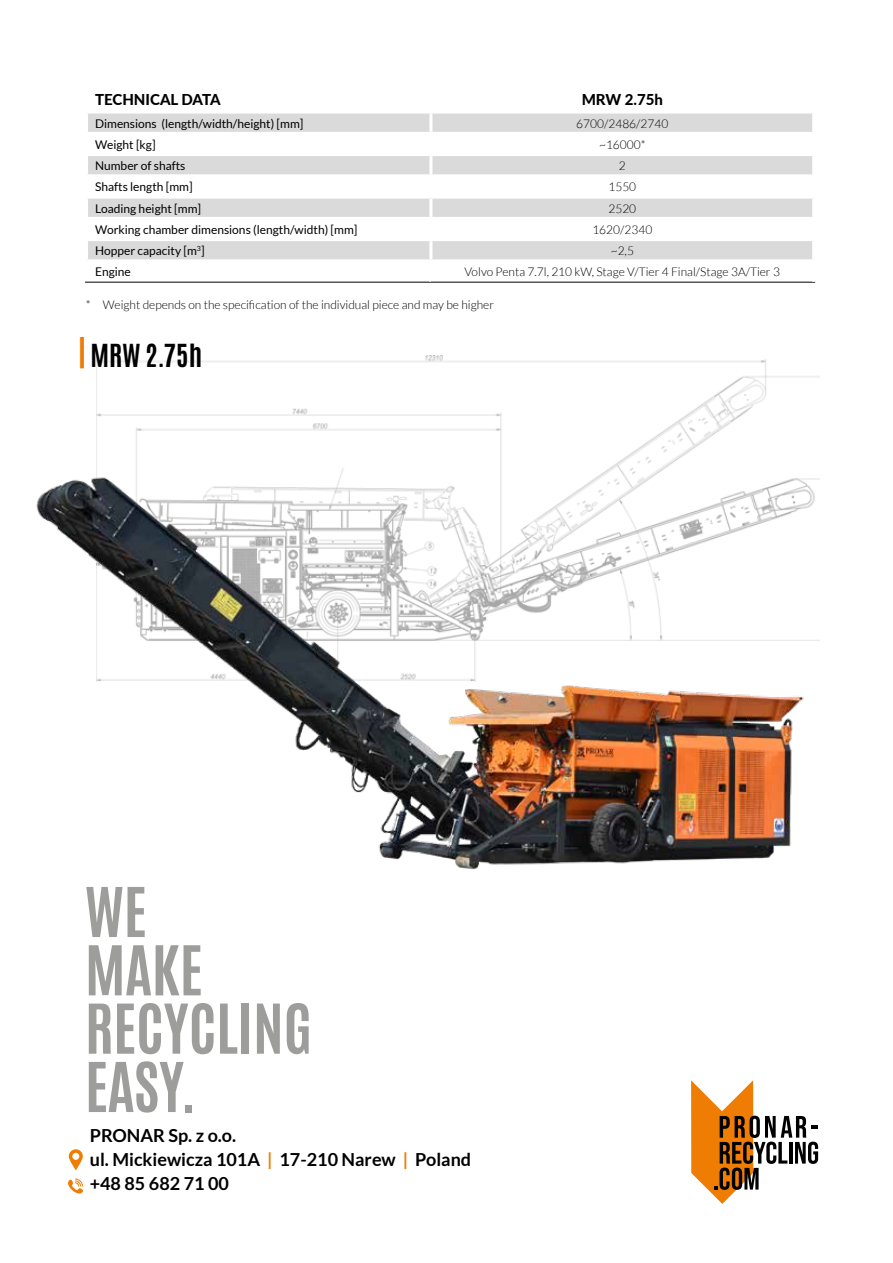
<style>
.page{position:relative;width:893px;height:1263px;background:#fff}
.page>*{position:absolute;margin:0;border:0;box-sizing:border-box;transform-origin:0 0}
.t1{font:700 58.35px/58.3px "Antonio";color:#9d9d9c}
.t2{font:700 27px "Antonio";color:#000}
.t3{font:700 18px/24px "Lato";color:#000}
.t4{font:800 15px "Lato";color:#000}
.t5{font:300 12px "Lato";color:#000}
.t6{font:12px "Lato";color:#000}
.s1{font-size:33px;color:#ef7d04}
.s2{color:#ef7d04}
</style>
<div class="page">
<img style="left:96px;top:356px;width:723px;height:32px">
<img style="left:36px;top:388px;width:784px;height:482px">
<svg style="left:691px;top:1080px;width:127px;height:124px"></svg>
<svg style="left:69px;top:1149px;width:14px;height:21px"></svg>
<svg style="left:68px;top:1178px;width:15px;height:16px"></svg>
<svg style="left:88px;top:114px;width:724px;height:145px;fill:#dadada"></svg>
<hr style="left:429px;top:114px;width:3px;height:18px;background:#fff">
<hr style="left:85px;top:132px;width:346px;height:3px;background:#fff">
<hr style="left:429px;top:135px;width:3px;height:18px;background:#fff">
<hr style="left:431px;top:132px;width:384px;height:3px;background:#fff">
<hr style="left:85px;top:153px;width:346px;height:3px;background:#fff">
<hr style="left:429px;top:156px;width:3px;height:18px;background:#fff">
<hr style="left:431px;top:153px;width:384px;height:3px;background:#fff">
<hr style="left:85px;top:174px;width:346px;height:3px;background:#fff">
<hr style="left:429px;top:177px;width:3px;height:19px;background:#fff">
<hr style="left:431px;top:174px;width:384px;height:3px;background:#fff">
<hr style="left:85px;top:196px;width:346px;height:3px;background:#fff">
<hr style="left:429px;top:199px;width:3px;height:18px;background:#fff">
<hr style="left:431px;top:196px;width:384px;height:3px;background:#fff">
<hr style="left:85px;top:217px;width:346px;height:3px;background:#fff">
<hr style="left:429px;top:220px;width:3px;height:18px;background:#fff">
<hr style="left:431px;top:217px;width:384px;height:3px;background:#fff">
<hr style="left:85px;top:238px;width:346px;height:3px;background:#fff">
<hr style="left:429px;top:241px;width:3px;height:18px;background:#fff">
<hr style="left:431px;top:238px;width:384px;height:3px;background:#fff">
<hr style="left:85px;top:282px;width:346px;height:1px;background:#000">
<hr style="left:431px;top:282px;width:384px;height:1px;background:#000">
<p class="t4" style="left:95px;top:89px;width:127px">TECHNICAL DATA</p>
<p class="t4" style="left:582px;top:89px;width:83px">MRW 2.75h</p>
<p class="t6" style="left:95px;top:116px;width:210px">Dimensions (length/width/height) [mm]</p>
<p class="t5" style="left:576px;top:117px;width:94px">6700/2486/2740</p>
<p class="t6" style="left:95px;top:138px;width:62px">Weight [kg]</p>
<p class="t5" style="left:599px;top:138px;width:48px">~16000*</p>
<p class="t6" style="left:95px;top:159px;width:92px">Number of shafts</p>
<p class="t5" style="left:619px;top:159px;width:8px">2</p>
<p class="t6" style="left:95px;top:180px;width:99px">Shafts length [mm]</p>
<p class="t5" style="left:608px;top:181px;width:29px">1550</p>
<p class="t6" style="left:95px;top:202px;width:108px">Loading height [mm]</p>
<p class="t5" style="left:608px;top:202px;width:29px">2520</p>
<p class="t6" style="left:95px;top:223px;width:264px">Working chamber dimensions (length/width) [mm]</p>
<p class="t5" style="left:592px;top:223px;width:61px">1620/2340</p>
<p class="t6" style="left:95px;top:244px;width:111px">Hopper capacity [m<sup>3</sup>]</p>
<p class="t5" style="left:611px;top:244px;width:25px">~2,5</p>
<p class="t6" style="left:95px;top:265px;width:37px">Engine</p>
<p class="t5" style="left:465px;top:266px;width:317px">Volvo Penta 7.7l, 210 kW, Stage V/Tier 4 Final/Stage 3A/Tier 3</p>
<p class="t5" style="left:86px;top:299px;width:410px">* Weight depends on the specification of the individual piece and may be higher</p>
<h2 class="t2" style="left:78px;top:336px;width:126px"><span class="s1">|</span>MRW 2.75h</h2>
<h1 class="t1" style="left:85px;top:884px;width:228px">WE<br>MAKE<br>RECYCLING<br>EASY.</h1>
<h3 class="t3" style="left:90px;top:1124px;width:383px">PRONAR Sp. z o.o.<br>ul. Mickiewicza 101A <span class="s2">|</span> 17-210 Narew <span class="s2">|</span> Poland +48 85 682 71 00</h3>
</div>
